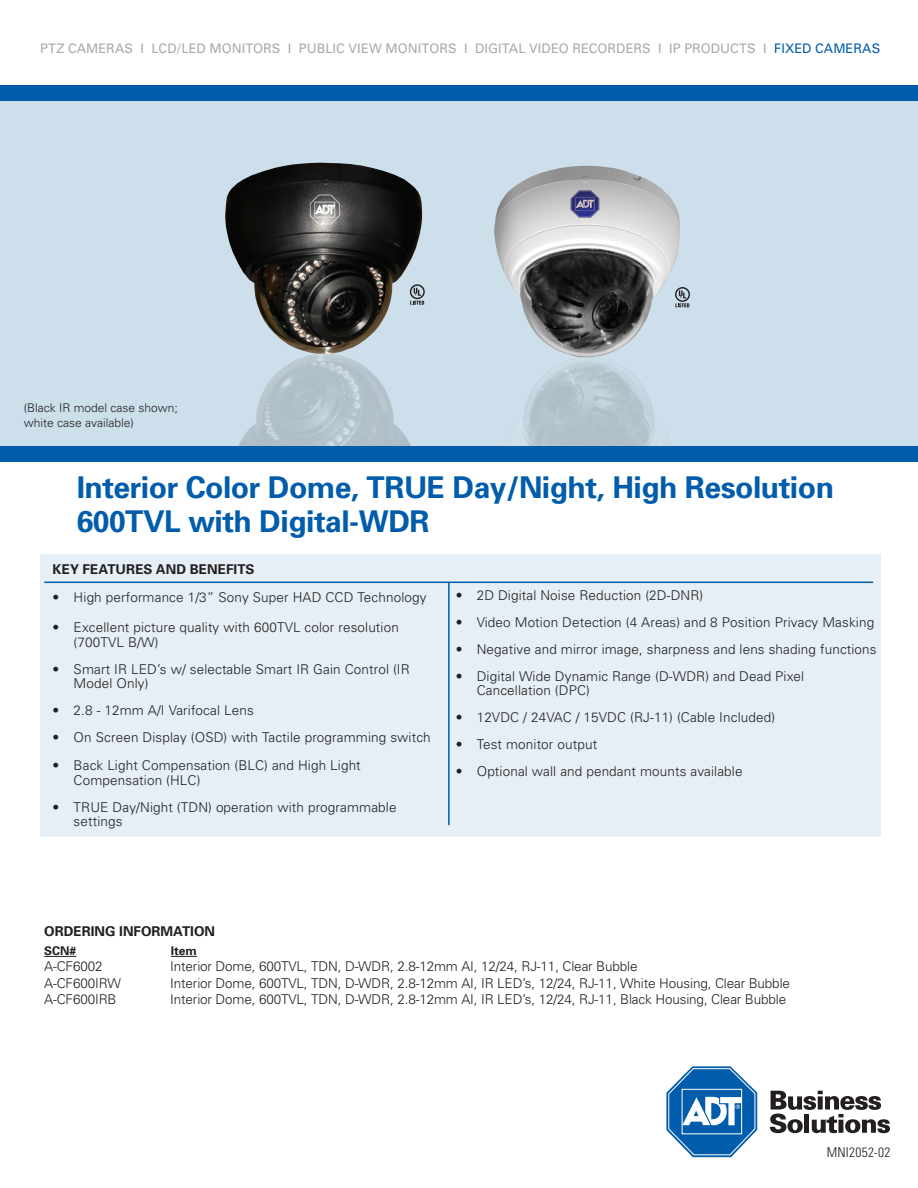
<style>
.page{position:relative;width:918px;height:1188px;background:#fff}
.page>*{position:absolute;margin:0;border:0;box-sizing:border-box;transform-origin:0 0}
.t1{font:700 30px/34.5px "Univers";letter-spacing:-.015em;color:#015dab}
.t2{font:300 13.5px/15px "Univers";letter-spacing:.01em;color:#231f20}
.t3{font:300 13.5px "Univers";letter-spacing:-.01em;color:#231f20}
.t4{font:700 13.5px "Univers";color:#231f20}
.t5{font:300 condensed 13.5px "Univers";letter-spacing:.025em;color:#231f20}
.t6{font:13.2px "Univers";letter-spacing:.005em;color:#a8a9ad}
.t7{font:300 12px "Univers";color:#231f20}
.t8{font:700 12px "Univers";color:#231f20}
.s1{color:#015dab}
</style>
<div class="page">
<div style="left:0;top:100px;width:918px;height:347px;background:#ccdfeb"></div>
<div style="left:40px;top:554px;width:840px;height:283px;background:#e5eff5"></div>
<hr style="left:44px;top:582px;width:829px;height:1px;background:#015dab">
<hr style="left:44px;top:956px;width:32px;height:1px;background:#231f20">
<svg style="left:171px;top:956px;width:26px;height:1px"></svg>
<hr style="left:448px;top:582px;width:2px;height:243px;background:#015dab">
<div style="left:0;top:85px;width:918px;height:15px;background:#015dab"></div>
<div style="left:675px;top:287px;width:15px;height:15px;border:1px solid #231f20;border-radius:50%"></div>
<svg style="left:680px;top:290px;width:9px;height:17px"></svg>
<div style="left:410px;top:284px;width:15px;height:15px;border:1px solid #231f20;border-radius:50%"></div>
<svg style="left:422px;top:288px;width:2px;height:17px"></svg>
<svg style="left:666px;top:1066px;width:91px;height:91px"></svg>
<svg style="left:770px;top:1091px;width:120px;height:42px"></svg>
<img style="left:225px;top:163px;width:197px;height:190px">
<img style="left:494px;top:166px;width:186px;height:191px">
<img style="left:234px;top:353px;width:181px;height:94px">
<img style="left:500px;top:357px;width:176px;height:90px">
<div style="left:0;top:447px;width:918px;height:15px;background:#015dab"></div>
<p class="t6" style="left:40px;top:41px;width:842px">PTZ CAMERAS I LCD/LED MONITORS I PUBLIC VIEW MONITORS I DIGITAL VIDEO RECORDERS I IP PRODUCTS I <span class="s1">FIXED CAMERAS</span></p>
<p class="t7" style="left:24px;top:401px;width:156px">(Black IR model case shown;</p>
<p class="t7" style="left:24px;top:415px;width:112px">white case available)</p>
<p class="t1" style="left:77px;top:470px;width:759px">Interior Color Dome, TRUE Day/Night, High Resolution<br>600TVL with Digital-WDR</p>
<p class="t4" style="left:53px;top:561px;width:204px">KEY FEATURES AND BENEFITS</p>
<p class="t2" style="left:53px;top:590px;width:375px">• High performance 1/3” Sony Super HAD CCD Technology</p>
<p class="t2" style="left:74px;top:620px;width:327px;text-indent:-21px">• Excellent picture quality with 600TVL color resolution (700TVL B/W)</p>
<p class="t2" style="left:74px;top:662px;width:338px;line-height:13.5px;text-indent:-21px">• Smart IR LED’s w/ selectable Smart IR Gain Control (IR<br>Model Only)</p>
<p class="t2" style="left:53px;top:702px;width:203px">• 2.8 - 12mm A/I Varifocal Lens</p>
<p class="t2" style="left:53px;top:729px;width:380px">• On Screen Display (OSD) with Tactile programming switch</p>
<p class="t2" style="left:74px;top:758px;width:289px;text-indent:-21px">• Back Light Compensation (BLC) and High Light<br>Compensation (HLC)</p>
<p class="t2" style="left:74px;top:800px;width:324px;line-height:13.5px;text-indent:-21px">• TRUE Day/Night (TDN) operation with programmable settings</p>
<p class="t2" style="left:456px;top:588px;width:249px">• 2D Digital Noise Reduction (2D-DNR)</p>
<p class="t2" style="left:456px;top:615px;width:420px">• Video Motion Detection (4 Areas) and 8 Position Privacy Masking</p>
<p class="t2" style="left:456px;top:642px;width:422px">• Negative and mirror image, sharpness and lens shading functions</p>
<p class="t2" style="left:456px;top:669px;width:350px">• Digital Wide Dynamic Range (D-WDR) and Dead Pixel</p>
<p class="t2" style="left:477px;top:682px;width:115px">Cancellation (DPC)</p>
<p class="t2" style="left:456px;top:709px;width:321px">• 12VDC / 24VAC / 15VDC (RJ-11) (Cable Included)</p>
<p class="t2" style="left:456px;top:736px;width:143px">• Test monitor output</p>
<p class="t2" style="left:456px;top:763px;width:288px">• Optional wall and pendant mounts available</p>
<p class="t4" style="left:44px;top:923px;width:172px">ORDERING INFORMATION</p>
<p class="t8" style="left:44px;top:944px;width:34px">SCN#</p>
<p class="t8" style="left:171px;top:944px;width:28px">Item</p>
<p class="t2" style="left:44px;top:959px;width:60px">A-CF6002</p>
<p class="t3" style="left:170px;top:958px;width:469px">Interior Dome, 600TVL, TDN, D-WDR, 2.8-12mm AI, 12/24, RJ-11, Clear Bubble</p>
<p class="t3" style="left:44px;top:975px;width:78px">A-CF600IRW</p>
<p class="t3" style="left:170px;top:975px;width:621px">Interior Dome, 600TVL, TDN, D-WDR, 2.8-12mm AI, IR LED’s, 12/24, RJ-11, White Housing, Clear Bubble</p>
<p class="t3" style="left:44px;top:991px;width:74px">A-CF600IRB</p>
<p class="t3" style="left:170px;top:991px;width:618px">Interior Dome, 600TVL, TDN, D-WDR, 2.8-12mm AI, IR LED’s, 12/24, RJ-11, Black Housing, Clear Bubble</p>
<p class="t5" style="left:827px;top:1145px;width:65px">MNI2052-02</p>
</div>
